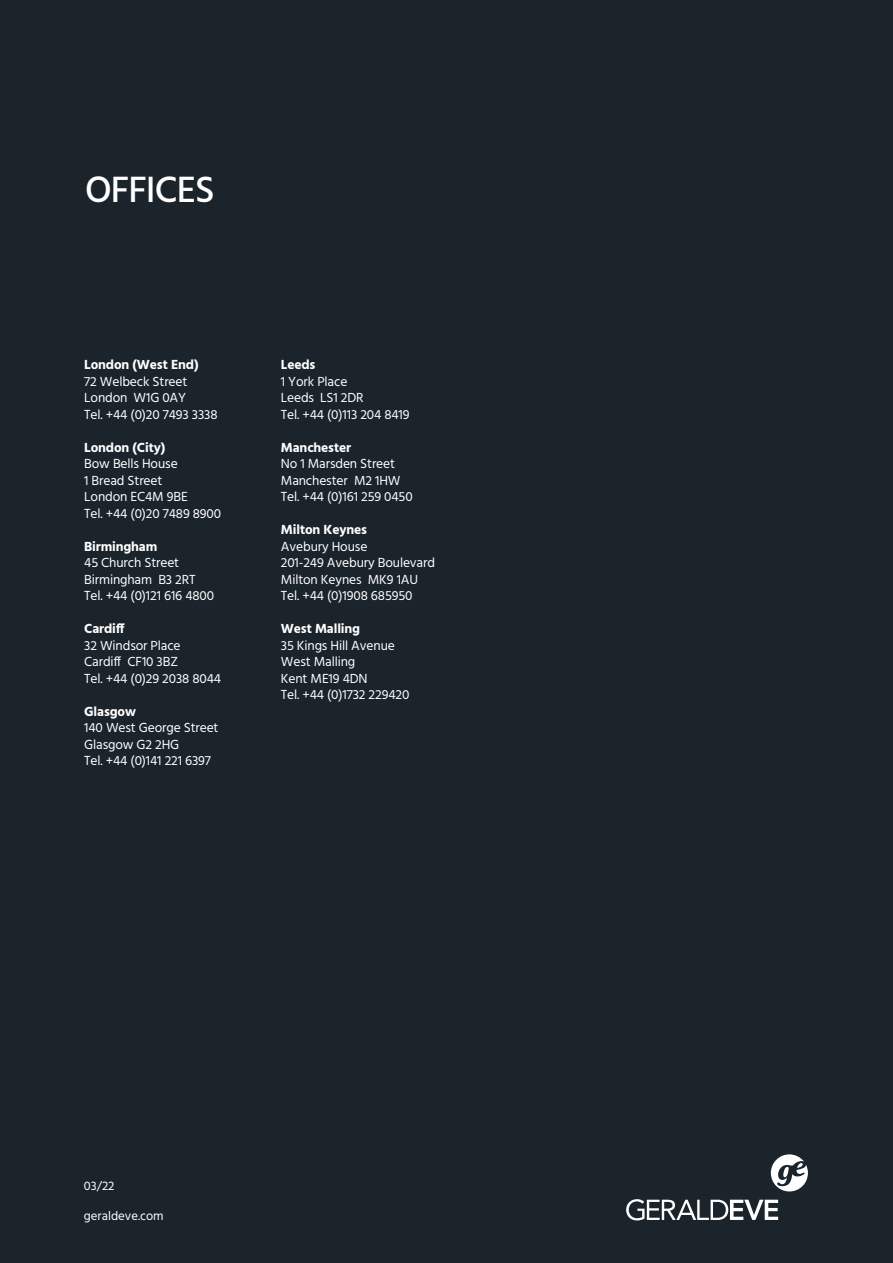
<style>
.page{position:relative;width:893px;height:1263px;background:#1b242b}
.page>*{position:absolute;margin:0;border:0;box-sizing:border-box;transform-origin:0 0}
.Heading{font:500 37.5px "Hind";letter-spacing:-.025em;color:#fff}
.Contents_Details{font:13.5px "Hind";letter-spacing:-.01em;color:#fff}
.t1{font:700 13.5px "Hind";letter-spacing:-.01em;color:#fff}
.t2{font:12.75px "Hind";color:#fff}
</style>
<div class="page">
<svg style="left:771px;top:1154px;width:37px;height:37px"></svg>
<svg style="left:626px;top:1199px;width:152px;height:21px"></svg>
<p class="Heading" style="left:85px;top:164px;width:131px">OFFICES</p>
<p class="t1" style="left:84px;top:357px;width:116px">London (West End)</p>
<p class="Contents_Details" style="left:84px;top:372px;width:105px">72 Welbeck Street</p>
<p class="Contents_Details" style="left:84px;top:389px;width:104px">London W1G 0AY</p>
<p class="Contents_Details" style="left:84px;top:405px;width:135px">Tel. +44 (0)20 7493 3338</p>
<p class="t1" style="left:84px;top:439px;width:83px">London (City)</p>
<p class="Contents_Details" style="left:84px;top:455px;width:95px">Bow Bells House</p>
<p class="Contents_Details" style="left:84px;top:471px;width:80px">1 Bread Street</p>
<p class="Contents_Details" style="left:84px;top:488px;width:105px">London EC4M 9BE</p>
<p class="Contents_Details" style="left:84px;top:504px;width:138px">Tel. +44 (0)20 7489 8900</p>
<p class="t1" style="left:84px;top:538px;width:75px">Birmingham</p>
<p class="Contents_Details" style="left:84px;top:554px;width:97px">45 Church Street</p>
<p class="Contents_Details" style="left:84px;top:570px;width:113px">Birmingham B3 2RT</p>
<p class="Contents_Details" style="left:84px;top:587px;width:131px">Tel. +44 (0)121 616 4800</p>
<p class="t1" style="left:84px;top:621px;width:42px">Cardiff</p>
<p class="Contents_Details" style="left:84px;top:636px;width:98px">32 Windsor Place</p>
<p class="Contents_Details" style="left:84px;top:653px;width:95px">Cardiff CF10 3BZ</p>
<p class="Contents_Details" style="left:84px;top:669px;width:138px">Tel. +44 (0)29 2038 8044</p>
<p class="t1" style="left:84px;top:703px;width:53px">Glasgow</p>
<p class="Contents_Details" style="left:84px;top:719px;width:136px">140 West George Street</p>
<p class="Contents_Details" style="left:84px;top:735px;width:97px">Glasgow G2 2HG</p>
<p class="Contents_Details" style="left:84px;top:752px;width:128px">Tel. +44 (0)141 221 6397</p>
<p class="t1" style="left:281px;top:357px;width:36px">Leeds</p>
<p class="Contents_Details" style="left:281px;top:372px;width:68px">1 York Place</p>
<p class="Contents_Details" style="left:281px;top:389px;width:84px">Leeds LS1 2DR</p>
<p class="Contents_Details" style="left:281px;top:405px;width:130px">Tel. +44 (0)113 204 8419</p>
<p class="t1" style="left:281px;top:439px;width:72px">Manchester</p>
<p class="Contents_Details" style="left:281px;top:455px;width:116px">No 1 Marsden Street</p>
<p class="Contents_Details" style="left:281px;top:471px;width:121px">Manchester M2 1HW</p>
<p class="Contents_Details" style="left:281px;top:488px;width:133px">Tel. +44 (0)161 259 0450</p>
<p class="t1" style="left:281px;top:522px;width:88px">Milton Keynes</p>
<p class="Contents_Details" style="left:281px;top:537px;width:88px">Avebury House</p>
<p class="Contents_Details" style="left:281px;top:554px;width:156px">201-249 Avebury Boulevard</p>
<p class="Contents_Details" style="left:281px;top:570px;width:139px">Milton Keynes MK9 1AU</p>
<p class="Contents_Details" style="left:281px;top:587px;width:133px">Tel. +44 (0)1908 685950</p>
<p class="t1" style="left:281px;top:621px;width:81px">West Malling</p>
<p class="Contents_Details" style="left:281px;top:636px;width:115px">35 Kings Hill Avenue</p>
<p class="Contents_Details" style="left:281px;top:653px;width:76px">West Malling</p>
<p class="Contents_Details" style="left:281px;top:669px;width:88px">Kent ME19 4DN</p>
<p class="Contents_Details" style="left:281px;top:686px;width:130px">Tel. +44 (0)1732 229420</p>
<p class="t2" style="left:84px;top:1177px;width:32px">03/22</p>
<p class="t2" style="left:84px;top:1208px;width:81px">geraldeve.com</p>
</div>
